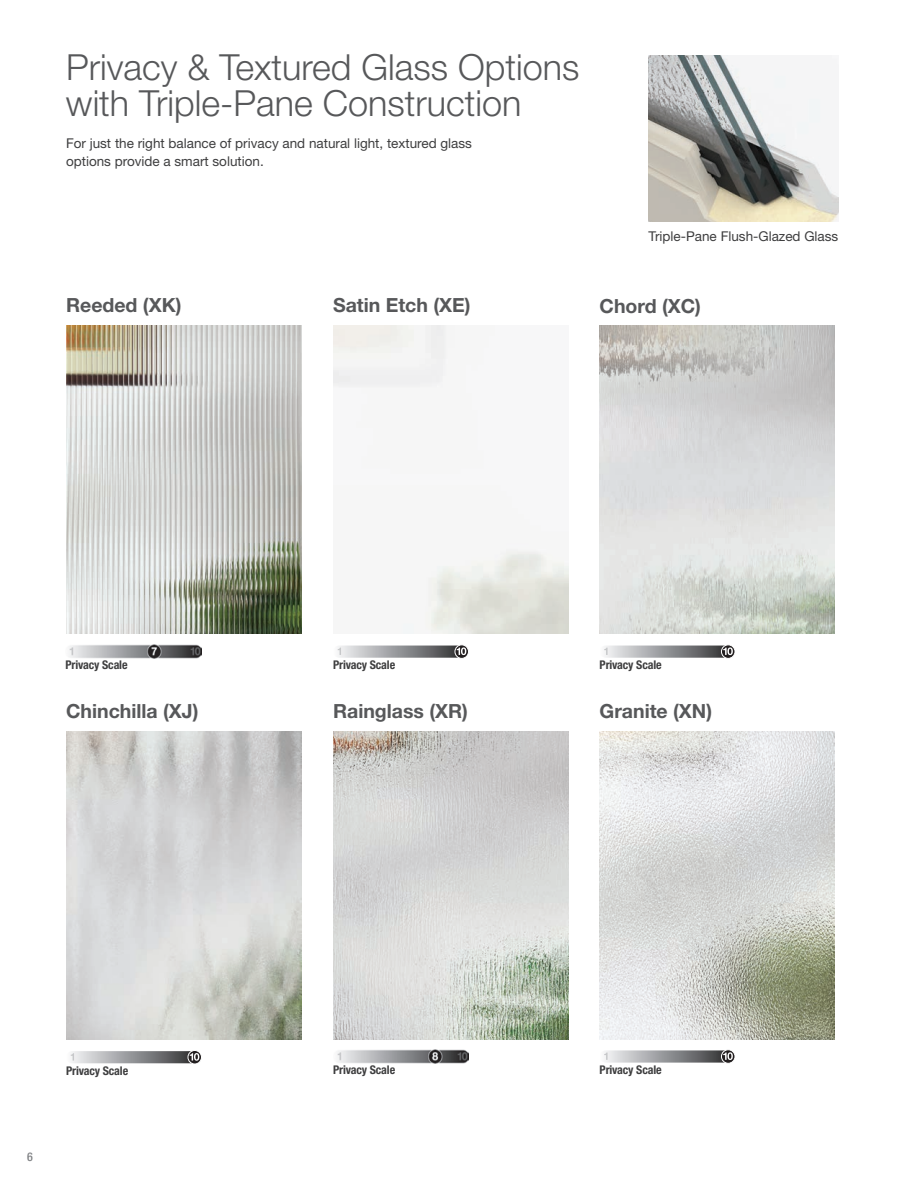
<style>
.page{position:relative;width:918px;height:1188px;background:#fff}
.page>*{position:absolute;margin:0;border:0;box-sizing:border-box;transform-origin:0 0}
.t1{font:300 36px/36px "Helvetica Neue LT Std";color:#57585a}
.t2{font:700 19.5px "Helvetica Neue LT Std";color:#57585a}
.BodyText{font:13.5px/18px "Helvetica Neue LT Std";color:#3e3e3f}
.Footnotes{font:700 condensed 12px "Helvetica Neue LT Std";letter-spacing:-.01em;color:#3e3e3f}
.t3{font:500 condensed 12px "Helvetica Neue LT Std";color:#808285}
</style>
<div class="page">
<img style="left:649px;top:55px;width:190px;height:166px">
<img style="left:66px;top:326px;width:235px;height:308px">
<img style="left:69px;top:645px;width:132px;height:14px">
<img style="left:333px;top:732px;width:235px;height:308px">
<img style="left:337px;top:1050px;width:132px;height:14px">
<img style="left:600px;top:732px;width:235px;height:308px">
<svg style="left:600px;top:1050px;width:134px;height:13px;background:#9fa0a2"></svg>
<svg style="left:721px;top:1050px;width:14px;height:13px"></svg>
<div style="left:721px;top:1050px;width:14px;height:14px;border:1px solid #fff;border-radius:50%"></div>
<svg style="left:604px;top:1053px;width:4px;height:7px"></svg>
<svg style="left:723px;top:1052px;width:10px;height:8px"></svg>
<img style="left:66px;top:732px;width:235px;height:307px">
<svg style="left:66px;top:1051px;width:135px;height:12px"></svg>
<svg style="left:188px;top:1050px;width:14px;height:14px"></svg>
<div style="left:188px;top:1050px;width:14px;height:14px;border:1px solid #fff;border-radius:50%"></div>
<svg style="left:71px;top:1053px;width:3px;height:8px"></svg>
<svg style="left:190px;top:1053px;width:9px;height:8px"></svg>
<img style="left:600px;top:326px;width:235px;height:308px">
<svg style="left:600px;top:646px;width:134px;height:12px"></svg>
<svg style="left:721px;top:645px;width:14px;height:13px"></svg>
<div style="left:721px;top:645px;width:14px;height:14px;border:1px solid #fff;border-radius:50%"></div>
<svg style="left:604px;top:648px;width:4px;height:7px"></svg>
<svg style="left:723px;top:647px;width:10px;height:8px"></svg>
<svg style="left:333px;top:646px;width:135px;height:12px"></svg>
<svg style="left:455px;top:645px;width:14px;height:13px"></svg>
<div style="left:455px;top:645px;width:14px;height:14px;border:1px solid #fff;border-radius:50%"></div>
<svg style="left:338px;top:648px;width:3px;height:7px"></svg>
<svg style="left:457px;top:647px;width:9px;height:8px"></svg>
<p class="t1" style="left:66px;top:49px;width:515px">Privacy &amp; Textured Glass Options with Triple-Pane Construction</p>
<p class="BodyText" style="left:66px;top:134px;width:408px">For just the right balance of privacy and natural light, textured glass options provide a smart solution.</p>
<p class="t2" style="left:66px;top:293px;width:117px">Reeded (XK)</p>
<p class="t2" style="left:333px;top:293px;width:139px">Satin Etch (XE)</p>
<p class="BodyText" style="left:649px;top:227px;width:191px">Triple-Pane Flush-Glazed Glass</p>
<p class="t2" style="left:600px;top:294px;width:103px">Chord (XC)</p>
<p class="Footnotes" style="left:65px;top:658px;width:64px">Privacy Scale</p>
<p class="t2" style="left:66px;top:699px;width:134px">Chinchilla (XJ)</p>
<p class="Footnotes" style="left:333px;top:658px;width:64px">Privacy Scale</p>
<p class="t2" style="left:333px;top:699px;width:136px">Rainglass (XR)</p>
<p class="Footnotes" style="left:600px;top:658px;width:64px">Privacy Scale</p>
<p class="t2" style="left:600px;top:699px;width:114px">Granite (XN)</p>
<p class="t3" style="left:27px;top:1150px;width:7px">6</p>
<p class="Footnotes" style="left:66px;top:1063px;width:64px">Privacy Scale</p>
<p class="Footnotes" style="left:333px;top:1063px;width:64px">Privacy Scale</p>
<p class="Footnotes" style="left:600px;top:1063px;width:64px">Privacy Scale</p>
</div>
